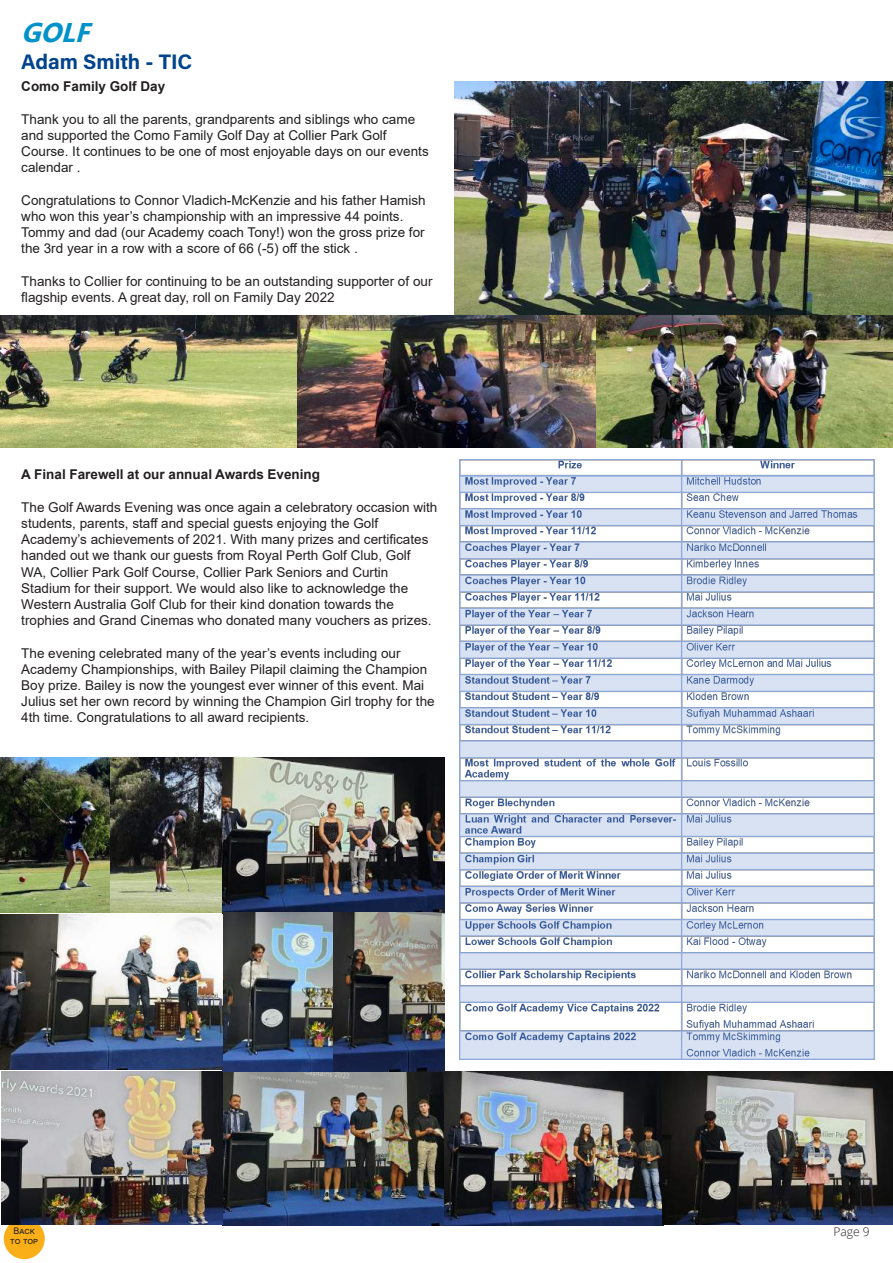
<style>
.page{position:relative;width:893px;height:1263px;background:#fff}
.page>*{position:absolute;margin:0;border:0;box-sizing:border-box;transform-origin:0 0}
.t1{font:italic 700 27px "Microsoft New Tai Lue";color:#0092c8}
.t2{font:21px "Acumin Variable Concept";letter-spacing:.05em;color:#01448c}
.t3{font:13.5px/16.2px "Arial";color:#231f20}
.t4{font:700 13.5px "Arial";color:#231f20}
.t5{font:300 12px "Open Sans";color:#231f20}
.t6{font:9px "Arial";color:#231f20}
</style>
<div class="page">
<div style="left:4px;top:1218px;width:41px;height:41px;background:#faaf18;border-radius:50%"></div>
<img style="left:459px;top:459px;width:415px;height:600px">
<img style="left:455px;top:82px;width:438px;height:233px">
<img style="left:0;top:315px;width:893px;height:132px">
<img style="left:2px;top:1071px;width:891px;height:154px">
<img style="left:0;top:757px;width:445px;height:314px">
<h1 class="t1" style="left:21px;top:17px;width:78px">GOLF</h1>
<h2 class="t2" style="left:21px;top:47px;width:172px">Adam Smith - TIC</h2>
<p class="t4" style="left:21px;top:77px;width:146px">Como Family Golf Day</p>
<p class="t3" style="left:21px;top:111px;width:409px">Thank you to all the parents, grandparents and siblings who came and supported the Como Family Golf Day at Collier Park Golf Course. It continues to be one of most enjoyable days on our events calendar .</p>
<p class="t3" style="left:21px;top:192px;width:406px">Congratulations to Connor Vladich-McKenzie and his father Hamish who won this year’s championship with an impressive 44 points.<br>Tommy and dad (our Academy coach Tony!) won the gross prize for the 3rd year in a row with a score of 66 (-5) off the stick .</p>
<p class="t3" style="left:21px;top:273px;width:413px">Thanks to Collier for continuing to be an outstanding supporter of our flagship events. A great day, roll on Family Day 2022</p>
<p class="t4" style="left:21px;top:465px;width:300px">A Final Farewell at our annual Awards Evening</p>
<p class="t3" style="left:21px;top:499px;width:418px">The Golf Awards Evening was once again a celebratory occasion with students, parents, staff and special guests enjoying the Golf Academy’s achievements of 2021. With many prizes and certificates handed out we thank our guests from Royal Perth Golf Club, Golf WA, Collier Park Golf Course, Collier Park Seniors and Curtin Stadium for their support. We would also like to acknowledge the Western Australia Golf Club for their kind donation towards the trophies and Grand Cinemas who donated many vouchers as prizes.</p>
<p class="t3" style="left:21px;top:645px;width:415px">The evening celebrated many of the year’s events including our Academy Championships, with Bailey Pilapil claiming the Champion Boy prize. Bailey is now the youngest ever winner of this event. Mai Julius set her own record by winning the Champion Girl trophy for the 4th time. Congratulations to all award recipients.</p>
<p class="t6" style="left:14px;top:1224px;width:22px">Back</p>
<p class="t5" style="left:833px;top:1223px;width:38px">Page 9</p>
<p class="t6" style="left:10px;top:1235px;width:29px">to top</p>
</div>
